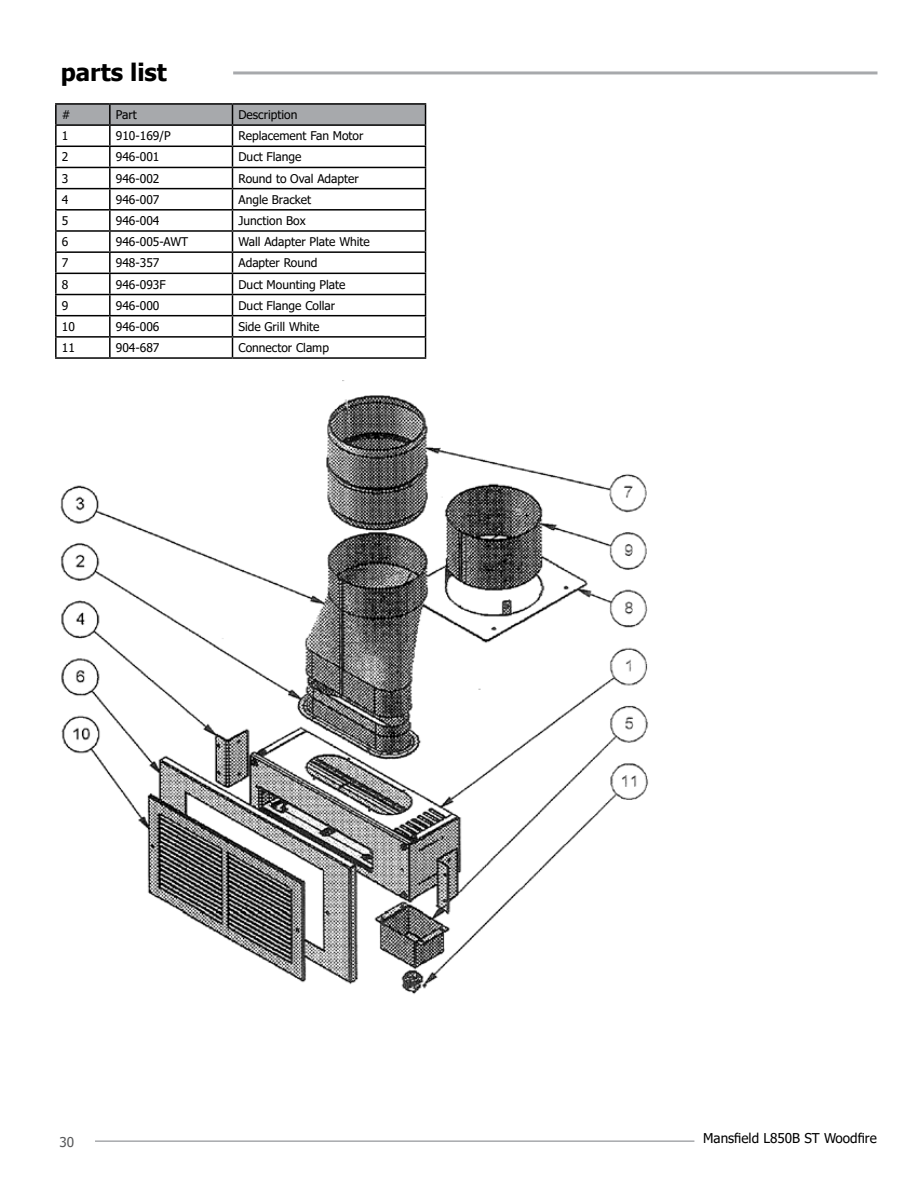
<style>
.page{position:relative;width:918px;height:1188px;background:#fff}
.page>*{position:absolute;margin:0;border:0;box-sizing:border-box;transform-origin:0 0}
.t1{font:700 24px "Tahoma";color:#000}
.t2{font:13.5px "Tahoma";color:#000}
.t3{font:13.5px "Tahoma";color:#58595b}
.t4{font:12px "Tahoma";color:#000}
</style>
<div class="page">
<hr style="left:95px;top:1140px;width:599px;height:2px;background:#a7a9ac">
<hr style="left:233px;top:71px;width:644px;height:3px;background:#a7a9ac">
<hr style="left:55px;top:103px;width:55px;height:2px;background:#000">
<hr style="left:110px;top:103px;width:123px;height:2px;background:#000">
<hr style="left:233px;top:103px;width:193px;height:2px;background:#000">
<svg style="left:55px;top:104px;width:371px;height:253px"></svg>
<hr style="left:55px;top:357px;width:55px;height:2px;background:#000">
<hr style="left:110px;top:357px;width:123px;height:2px;background:#000">
<hr style="left:233px;top:357px;width:193px;height:2px;background:#000">
<img style="left:60px;top:380px;width:589px;height:614px">
<h1 class="t1" style="left:61px;top:55px;width:108px">parts list</h1>
<p class="t4" style="left:62px;top:107px;width:10px">#</p>
<p class="t4" style="left:116px;top:107px;width:22px">Part</p>
<p class="t4" style="left:239px;top:107px;width:61px">Description</p>
<p class="t4" style="left:62px;top:128px;width:8px">1</p>
<p class="t4" style="left:116px;top:128px;width:56px">910-169/P</p>
<p class="t4" style="left:239px;top:128px;width:126px">Replacement Fan Motor</p>
<p class="t4" style="left:62px;top:149px;width:8px">2</p>
<p class="t4" style="left:116px;top:149px;width:45px">946-001</p>
<p class="t4" style="left:239px;top:149px;width:65px">Duct Flange</p>
<p class="t4" style="left:62px;top:170px;width:8px">3</p>
<p class="t4" style="left:116px;top:170px;width:45px">946-002</p>
<p class="t4" style="left:239px;top:170px;width:122px">Round to Oval Adapter</p>
<p class="t4" style="left:62px;top:191px;width:8px">4</p>
<p class="t4" style="left:116px;top:191px;width:45px">946-007</p>
<p class="t4" style="left:239px;top:191px;width:74px">Angle Bracket</p>
<p class="t4" style="left:62px;top:213px;width:8px">5</p>
<p class="t4" style="left:116px;top:213px;width:45px">946-004</p>
<p class="t4" style="left:239px;top:213px;width:69px">Junction Box</p>
<p class="t4" style="left:62px;top:234px;width:8px">6</p>
<p class="t4" style="left:116px;top:234px;width:74px">946-005-AWT</p>
<p class="t4" style="left:239px;top:234px;width:133px">Wall Adapter Plate White</p>
<p class="t4" style="left:62px;top:255px;width:8px">7</p>
<p class="t4" style="left:116px;top:255px;width:45px">948-357</p>
<p class="t4" style="left:239px;top:255px;width:80px">Adapter Round</p>
<p class="t4" style="left:62px;top:276px;width:8px">8</p>
<p class="t4" style="left:116px;top:276px;width:51px">946-093F</p>
<p class="t4" style="left:239px;top:276px;width:109px">Duct Mounting Plate</p>
<p class="t4" style="left:62px;top:297px;width:8px">9</p>
<p class="t4" style="left:116px;top:297px;width:45px">946-000</p>
<p class="t4" style="left:239px;top:297px;width:98px">Duct Flange Collar</p>
<p class="t4" style="left:62px;top:318px;width:15px">10</p>
<p class="t4" style="left:116px;top:318px;width:45px">946-006</p>
<p class="t4" style="left:239px;top:318px;width:83px">Side Grill White</p>
<p class="t4" style="left:62px;top:340px;width:15px">11</p>
<p class="t4" style="left:116px;top:340px;width:45px">904-687</p>
<p class="t4" style="left:239px;top:340px;width:92px">Connector Clamp</p>
<p class="t3" style="left:60px;top:1133px;width:16px">30</p>
<p class="t2" style="left:703px;top:1129px;width:175px">Mansfield L850B ST Woodfire</p>
</div>
